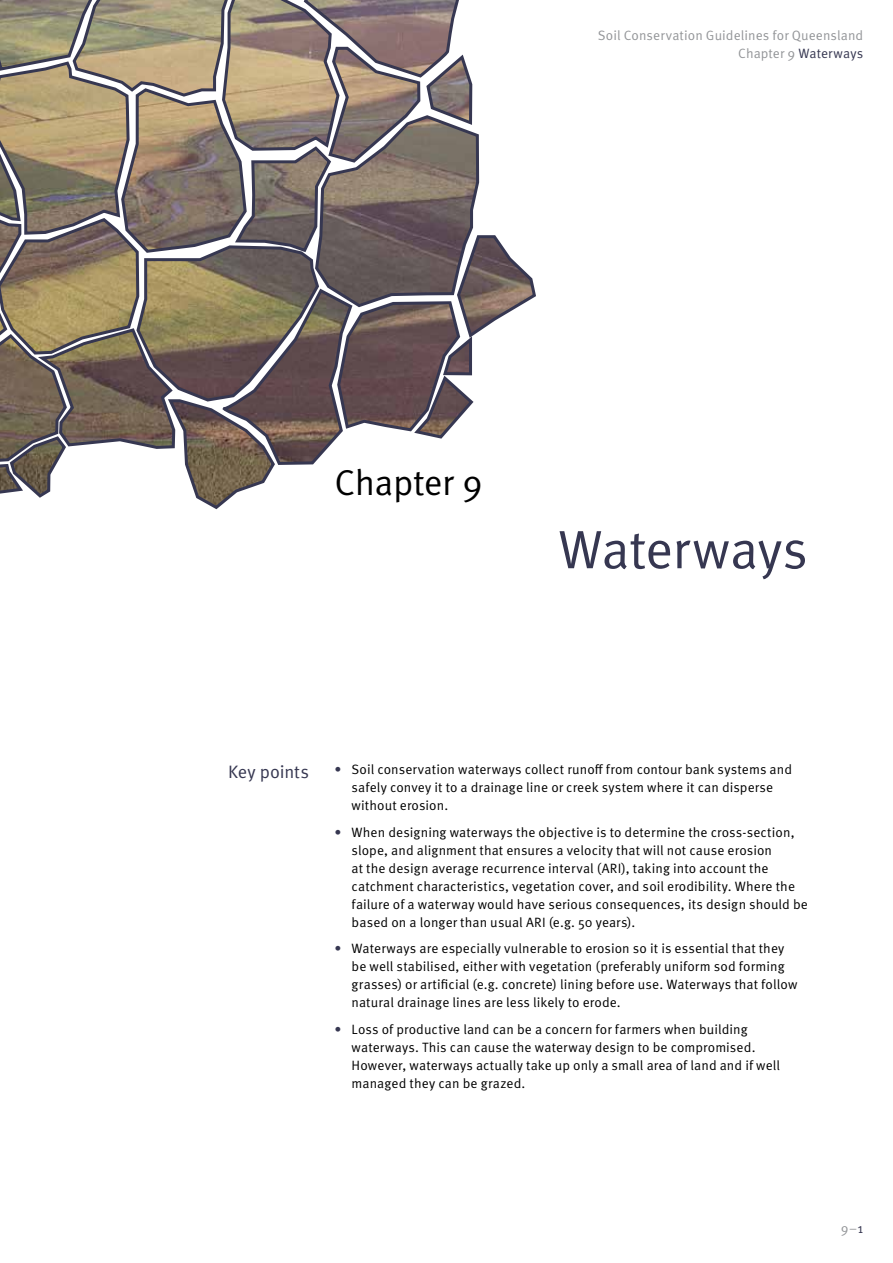
<style>
.page{position:relative;width:893px;height:1263px;background:#fff}
.page>*{position:absolute;margin:0;border:0;box-sizing:border-box;transform-origin:0 0}
.t1{font:54px "Meta OT Norm";letter-spacing:-.015em;color:#363751}
.t2{font:36px "Meta OT Norm";letter-spacing:-.015em;color:#000}
.t3{font:18px "Meta OT Norm";letter-spacing:-.005em;color:#363751}
.t4{font:13.5px/18px "Meta OT Norm";letter-spacing:.01em;color:#000}
.t5{font:13.5px/18px "Meta OT Norm";letter-spacing:.005em;color:#939598;text-align:right}
.s1{color:#363751}
</style>
<div class="page">
<svg style="left:0;top:0;width:536px;height:510px"></svg>
<p class="t5" style="left:598px;top:26px;width:267px">Soil Conservation Guidelines for Queensland<br>Chapter 9 <span class="s1">Waterways</span></p>
<h2 class="t2" style="left:334px;top:461px;width:150px">Chapter 9</h2>
<h1 class="t1" style="left:558px;top:517px;width:251px">Waterways</h1>
<h3 class="t3" style="left:228px;top:760px;width:82px">Key points</h3>
<p class="t4" style="left:351px;top:761px;width:442px;text-indent:-17px"><span class="s1">•</span> Soil conservation waterways collect runoff from contour bank systems and safely convey it to a drainage line or creek system where it can disperse without erosion.</p>
<p class="t4" style="left:351px;top:823px;width:458px;text-indent:-17px"><span class="s1">•</span> When designing waterways the objective is to determine the cross-section, slope, and alignment that ensures a velocity that will not cause erosion<br>at the design average recurrence interval (ARI), taking into account the catchment characteristics, vegetation cover, and soil erodibility. Where the failure of a waterway would have serious consequences, its design should be based on a longer than usual ARI (e.g. 50 years).</p>
<p class="t4" style="left:351px;top:940px;width:447px;text-indent:-17px"><span class="s1">•</span> Waterways are especially vulnerable to erosion so it is essential that they be well stabilised, either with vegetation (preferably uniform sod forming grasses) or artificial (e.g. concrete) lining before use. Waterways that follow natural drainage lines are less likely to erode.</p>
<p class="t4" style="left:351px;top:1020px;width:430px;text-indent:-17px"><span class="s1">•</span> Loss of productive land can be a concern for farmers when building waterways. This can cause the waterway design to be compromised.<br>However, waterways actually take up only a small area of land and if well managed they can be grazed.</p>
<p class="t5" style="left:841px;top:1220px;width:24px">9–<span class="s1">1</span></p>
</div>
